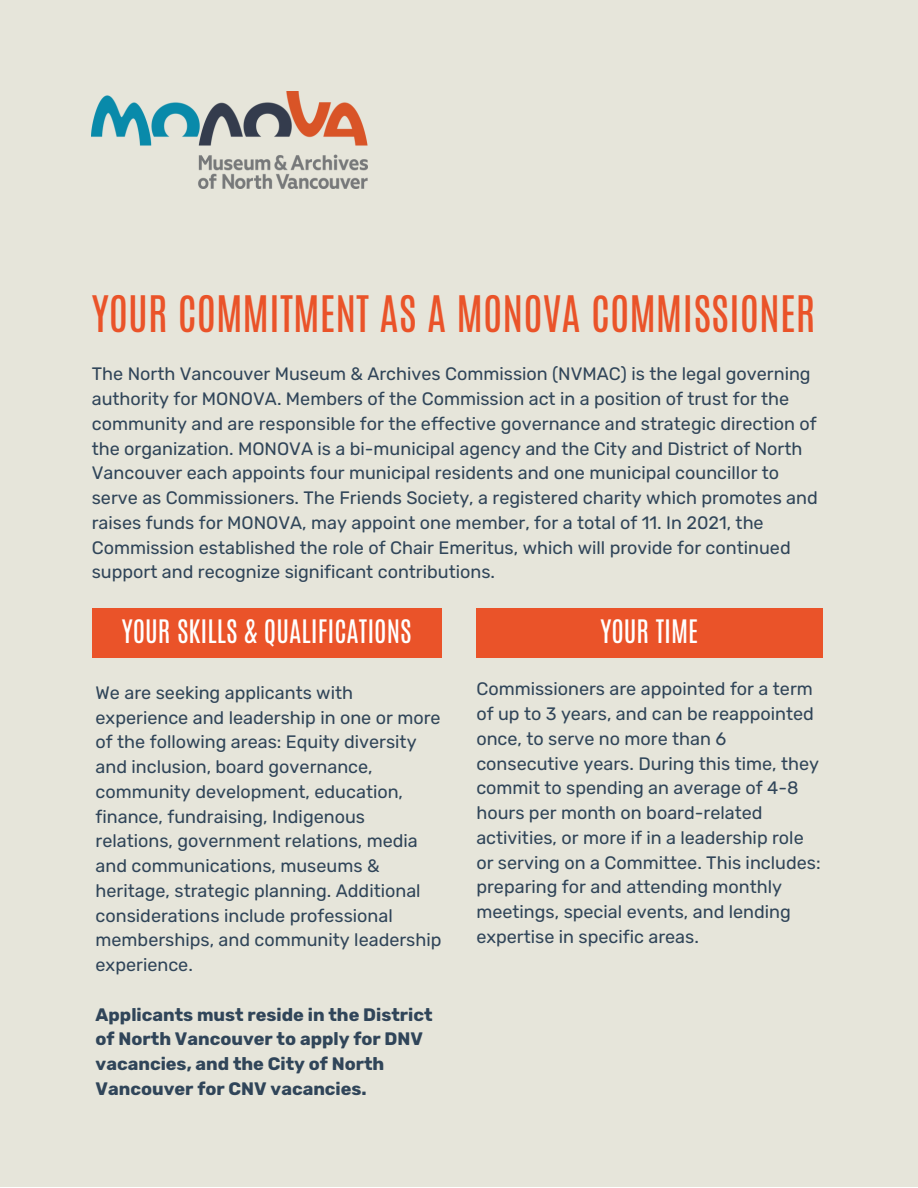
<style>
.page{position:relative;width:918px;height:1188px;background:#fff}
.page>*{position:absolute;margin:0;border:0;box-sizing:border-box;transform-origin:0 0}
.t1{font:42px "Antonio";color:#ea5329}
.t2{font:27px "Antonio";color:#fff}
.t3{font:18px/24.8px "Rubik";color:#304559}
.t4{font:700 18px/24.8px "Rubik";color:#304559}
</style>
<div class="page">
<div style="left:0;top:0;width:918px;height:1187px;background:#e6e5da"></div>
<img style="left:92px;top:92px;width:275px;height:97px">
<div style="left:92px;top:608px;width:350px;height:50px;background:#ea5329"></div>
<div style="left:476px;top:608px;width:346px;height:50px;background:#ea5329"></div>
<h1 class="t1" style="left:92px;top:283px;width:725px">YOUR COMMITMENT AS A MONOVA COMMISSIONER</h1>
<p class="t3" style="left:92px;top:362px;width:728px">The North Vancouver Museum &amp; Archives Commission (NVMAC) is the legal governing authority for MONOVA. Members of the Commission act in a position of trust for the community and are responsible for the effective governance and strategic direction of the organization. MONOVA is a bi-municipal agency and the City and District of North Vancouver each appoints four municipal residents and one municipal councillor to serve as Commissioners. The Friends Society, a registered charity which promotes and raises funds for MONOVA, may appoint one member, for a total of 11. In 2021, the Commission established the role of Chair Emeritus, which will provide for continued support and recognize significant contributions.</p>
<h2 class="t2" style="left:122px;top:611px;width:291px">YOUR SKILLS &amp; QUALIFICATIONS</h2>
<h2 class="t2" style="left:600px;top:611px;width:99px">YOUR TIME</h2>
<p class="t3" style="left:96px;top:681px;width:347px">We are seeking applicants with experience and leadership in one or more of the following areas: Equity diversity and inclusion, board governance, community development, education, finance, fundraising, Indigenous relations, government relations, media and communications, museums &amp; heritage, strategic planning. Additional considerations include professional memberships, and community leadership experience.</p>
<p class="t4" style="left:96px;top:1002px;width:339px">Applicants must reside in the District of North Vancouver to apply for DNV vacancies, and the City of North Vancouver for CNV vacancies.</p>
<p class="t3" style="left:476px;top:677px;width:346px">Commissioners are appointed for a term of up to 3 years, and can be reappointed once, to serve no more than 6 consecutive years. During this time, they commit to spending an average of 4-8 hours per month on board-related activities, or more if in a leadership role or serving on a Committee. This includes: preparing for and attending monthly meetings, special events, and lending expertise in specific areas.</p>
</div>
